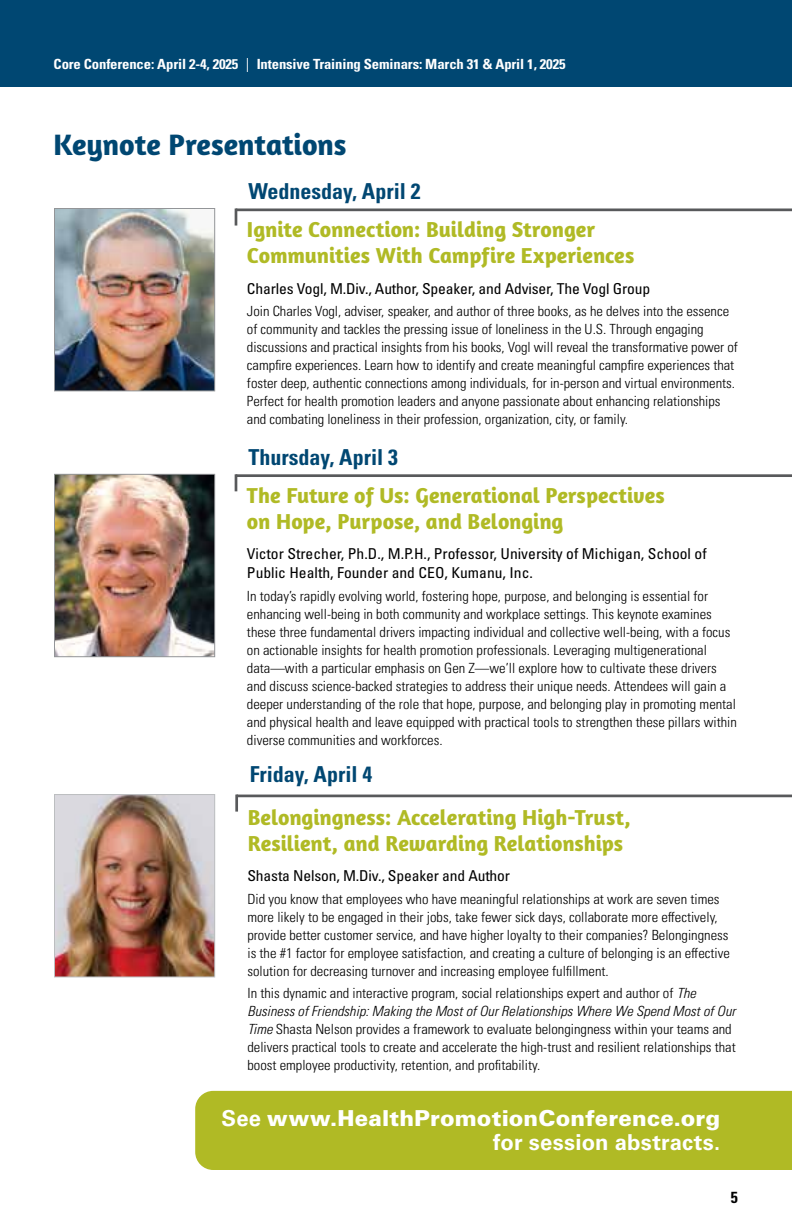
<style>
.page{position:relative;width:792px;height:1224px;background:#fff}
.page>*{position:absolute;margin:0;border:0;box-sizing:border-box;transform-origin:0 0}
.t1{font:700 30px "Amaranth";letter-spacing:-.005em;color:#004772}
.t2{font:700 22px/26px "Amaranth";color:#b0ba25}
.t3{font:700 condensed 22px "Univers LT Pro";color:#004772}
.t4{font:900 22px "Univers LT Pro 75";letter-spacing:.005em;color:#fff}
.t5{font:700 22px "Univers LT Pro 65";letter-spacing:.01em;color:#fff}
.t6{font:700 condensed 16px "Univers LT Pro";color:#000}
.t7{font:condensed 15px/19px "Univers LT Pro";color:#000;scale:1.04 1}
.t8{font:300 condensed 14px/18px "Univers LT Pro";color:#000;scale:1.04 1}
.t9{font:700 condensed 14px "Univers LT Pro";letter-spacing:-.01em;color:#fff;scale:1.05 1}
.s1{font-weight:400}
.s2{font-style:italic}
.s3{font-family:"Univers LT Pro 65";font-weight:700}
</style>
<div class="page">
<div style="left:0;top:0;width:792px;height:86px;background:#004772"></div>
<img style="left:56px;top:210px;width:157px;height:179px">
<div style="left:54px;top:208px;width:161px;height:183px;border:1px solid #939598"></div>
<hr style="left:236px;top:208px;width:556px;height:3px;background:#58595b">
<svg style="left:235px;top:208px;width:2px;height:18px"></svg>
<img style="left:56px;top:476px;width:157px;height:179px">
<div style="left:54px;top:474px;width:161px;height:183px;border:1px solid #939598"></div>
<hr style="left:236px;top:474px;width:556px;height:3px;background:#58595b">
<svg style="left:235px;top:474px;width:2px;height:17px"></svg>
<img style="left:56px;top:796px;width:157px;height:179px">
<div style="left:54px;top:794px;width:161px;height:183px;border:1px solid #bcbec0"></div>
<hr style="left:237px;top:795px;width:555px;height:2px;background:#58595b">
<hr style="left:235px;top:795px;width:3px;height:17px;background:#58595b">
<div style="left:195px;top:1091px;width:597px;height:79px;background:#b0ba25"></div>
<p class="t9" style="left:54px;top:56px;width:489px">Core Conference: April 2-4, 2025 <span class="s1">|</span> Intensive Training Seminars: March 31 &amp; April 1, 2025</p>
<h1 class="t1" style="left:54px;top:126px;width:294px">Keynote Presentations</h1>
<h2 class="t3" style="left:248px;top:178px;width:174px">Wednesday, April 2</h2>
<h2 class="t2" style="left:247px;top:216px;width:389px">Ignite Connection: Building Stronger<br>Communities With Campfire Experiences</h2>
<p class="t7" style="left:247px;top:278px;width:389px">Charles Vogl, M.Div., Author, Speaker, and Adviser, The Vogl Group</p>
<p class="t8" style="left:247px;top:302px;width:474px">Join Charles Vogl, adviser, speaker, and author of three books, as he delves into the essence of community and tackles the pressing issue of loneliness in the U.S. Through engaging discussions and practical insights from his books, Vogl will reveal the transformative power of campfire experiences. Learn how to identify and create meaningful campfire experiences that foster deep, authentic connections among individuals, for in-person and virtual environments.<br>Perfect for health promotion leaders and anyone passionate about enhancing relationships and combating loneliness in their profession, organization, city, or family.</p>
<h2 class="t3" style="left:248px;top:444px;width:151px">Thursday, April 3</h2>
<h2 class="t2" style="left:247px;top:482px;width:419px">The Future of Us: Generational Perspectives on Hope, Purpose, and Belonging</h2>
<p class="t7" style="left:247px;top:544px;width:444px">Victor Strecher, Ph.D., M.P.H., Professor, University of Michigan, School of<br>Public Health, Founder and CEO, Kumanu, Inc.</p>
<p class="t8" style="left:247px;top:586px;width:473px">In today’s rapidly evolving world, fostering hope, purpose, and belonging is essential for enhancing well-being in both community and workplace settings. This keynote examines these three fundamental drivers impacting individual and collective well-being, with a focus on actionable insights for health promotion professionals. Leveraging multigenerational data—with a particular emphasis on Gen Z—we’ll explore how to cultivate these drivers and discuss science-backed strategies to address their unique needs. Attendees will gain a deeper understanding of the role that hope, purpose, and belonging play in promoting mental and physical health and leave equipped with practical tools to strengthen these pillars within diverse communities and workforces.</p>
<h2 class="t3" style="left:250px;top:761px;width:124px">Friday, April 4</h2>
<h2 class="t2" style="left:248px;top:804px;width:385px">Belongingness: Accelerating High-Trust,<br>Resilient, and Rewarding Relationships</h2>
<p class="t7" style="left:247px;top:866px;width:254px">Shasta Nelson, M.Div., Speaker and Author</p>
<p class="t8" style="left:247px;top:889px;width:465px">Did you know that employees who have meaningful relationships at work are seven times more likely to be engaged in their jobs, take fewer sick days, collaborate more effectively, provide better customer service, and have higher loyalty to their companies? Belongingness is the #1 factor for employee satisfaction, and creating a culture of belonging is an effective solution for decreasing turnover and increasing employee fulfillment.</p>
<p class="t8" style="left:247px;top:984px;width:471px">In this dynamic and interactive program, social relationships expert and author of <span class="s2">The Business of Friendship: Making the Most of Our Relationships Where We Spend Most of Our Time</span> Shasta Nelson provides a framework to evaluate belongingness within your teams and delivers practical tools to create and accelerate the high-trust and resilient relationships that boost employee productivity, retention, and profitability.</p>
<h2 class="t4" style="left:222px;top:1103px;width:500px"><span class="s3">See</span> www.HealthPromotionConference.org</h2>
<h2 class="t5" style="left:493px;top:1127px;width:228px">for session abstracts.</h2>
<p class="t6" style="left:731px;top:1187px;width:9px">5</p>
</div>
